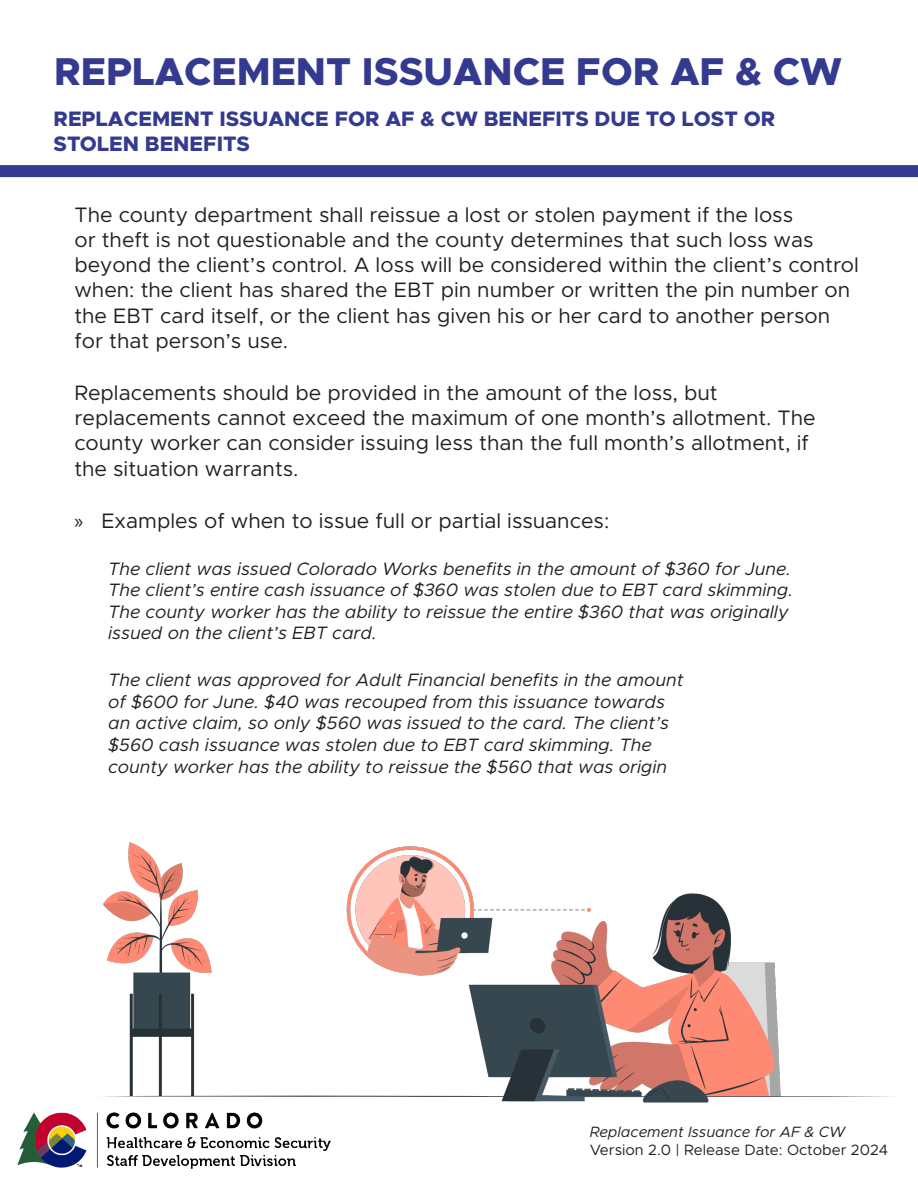
<style>
.page{position:relative;width:918px;height:1188px;background:#fff}
.page>*{position:absolute;margin:0;border:0;box-sizing:border-box;transform-origin:0 0}
.t1{font:800 39px "Metropolis";color:#333a8f}
.t2{font:21px/25.2px "Metropolis";color:#231f20}
.t3{font:800 21px/25.2px "Metropolis";color:#333a8f}
.t4{font:italic 18px/21.6px "Metropolis";color:#231f20}
.t5{font:15px "Metropolis";color:#231f20}
.t6{font:italic 15px "Metropolis";color:#231f20}
.s1{font-family:"Myriad Pro"}
</style>
<div class="page">
<img style="left:17px;top:1113px;width:283px;height:56px">
<div style="left:0;top:165px;width:918px;height:12px;background:#333a8f"></div>
<img style="left:300px;top:893px;width:591px;height:258px">
<img style="left:58px;top:842px;width:480px;height:271px">
<p class="t1" style="left:54px;top:47px;width:790px">REPLACEMENT ISSUANCE FOR AF &amp; CW</p>
<p class="t3" style="left:54px;top:106px;width:723px">REPLACEMENT ISSUANCE FOR AF &amp; CW BENEFITS DUE TO LOST OR<br>STOLEN BENEFITS</p>
<p class="t2" style="left:74px;top:202px;width:786px">The county department shall reissue a lost or stolen payment if the loss<br>or theft is not questionable and the county determines that such loss was beyond the client’s control. A loss will be considered within the client’s control when: the client has shared the EBT pin number or written the pin number on the EBT card itself, or the client has given his or her card to another person for that person’s use.</p>
<p class="t2" style="left:74px;top:380px;width:743px">Replacements should be provided in the amount of the loss, but replacements cannot exceed the maximum of one month’s allotment. The county worker can consider issuing less than the full month’s allotment, if the situation warrants.</p>
<p class="t2" style="left:74px;top:508px;width:536px"><span class="s1">»</span> Examples of when to issue full or partial issuances:</p>
<p class="t4" style="left:108px;top:558px;width:686px">The client was issued Colorado Works benefits in the amount of $360 for June.<br>The client’s entire cash issuance of $360 was stolen due to EBT card skimming.<br>The county worker has the ability to reissue the entire $360 that was originally issued on the client’s EBT card.</p>
<p class="t4" style="left:108px;top:669px;width:577px">The client was approved for Adult Financial benefits in the amount of $600 for June. $40 was recouped from this issuance towards an active claim, so only $560 was issued to the card. The client’s $560 cash issuance was stolen due to EBT card skimming. The county worker has the ability to reissue the $560 that was origin</p>
<p class="t6" style="left:590px;top:1122px;width:257px">Replacement Issuance for AF &amp; CW</p>
<p class="t5" style="left:590px;top:1140px;width:300px">Version 2.0 | Release Date: October 2024</p>
</div>
